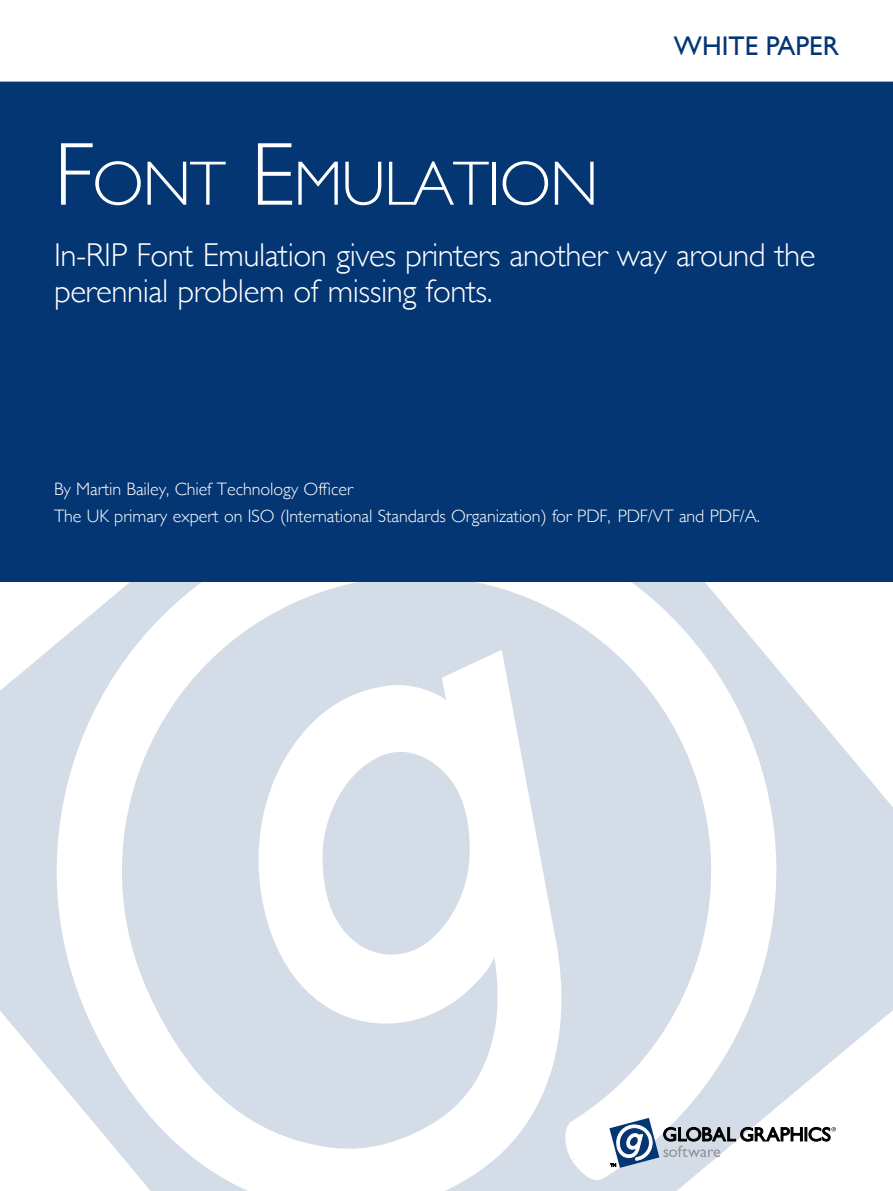
<style>
.page{position:relative;width:893px;height:1191px;background:#fff}
.page>*{position:absolute;margin:0;border:0;box-sizing:border-box;transform-origin:0 0}
.t1{font:300 63px "Gill Sans";letter-spacing:-.02em;color:#fff}
.t2{font:300 33px/36px "Gill Sans";letter-spacing:-.015em;color:#fff}
.t3{font:27px "Gill Sans";color:#043673}
.t4{font:300 18px/27px "Gill Sans";letter-spacing:-.005em;color:#fff}
.s1{font-size:90px}
</style>
<div class="page">
<svg style="left:829px;top:731px;width:64px;height:332px;fill:#d4dde7"></svg>
<svg style="left:0;top:582px;width:829px;height:609px"></svg>
<hr style="left:0;top:81px;width:893px;height:2px;background:#007db7">
<div style="left:0;top:82px;width:893px;height:500px;background:#043673"></div>
<svg style="left:609px;top:1117px;width:227px;height:50px"></svg>
<h3 class="t3" style="left:674px;top:30px;width:167px">WHITE PAPER</h3>
<h1 class="t1" style="left:54px;top:134px;width:546px"><span class="s1">F</span>ONT <span class="s1">E</span>MULATION</h1>
<h2 class="t2" style="left:54px;top:236px;width:763px">In-RIP Font Emulation gives printers another way around the perennial problem of missing fonts.</h2>
<p class="t4" style="left:54px;top:474px;width:707px">By Martin Bailey, Chief Technology Officer<br>The UK primary expert on ISO (International Standards Organization) for PDF, PDF/VT and PDF/A.</p>
</div>
